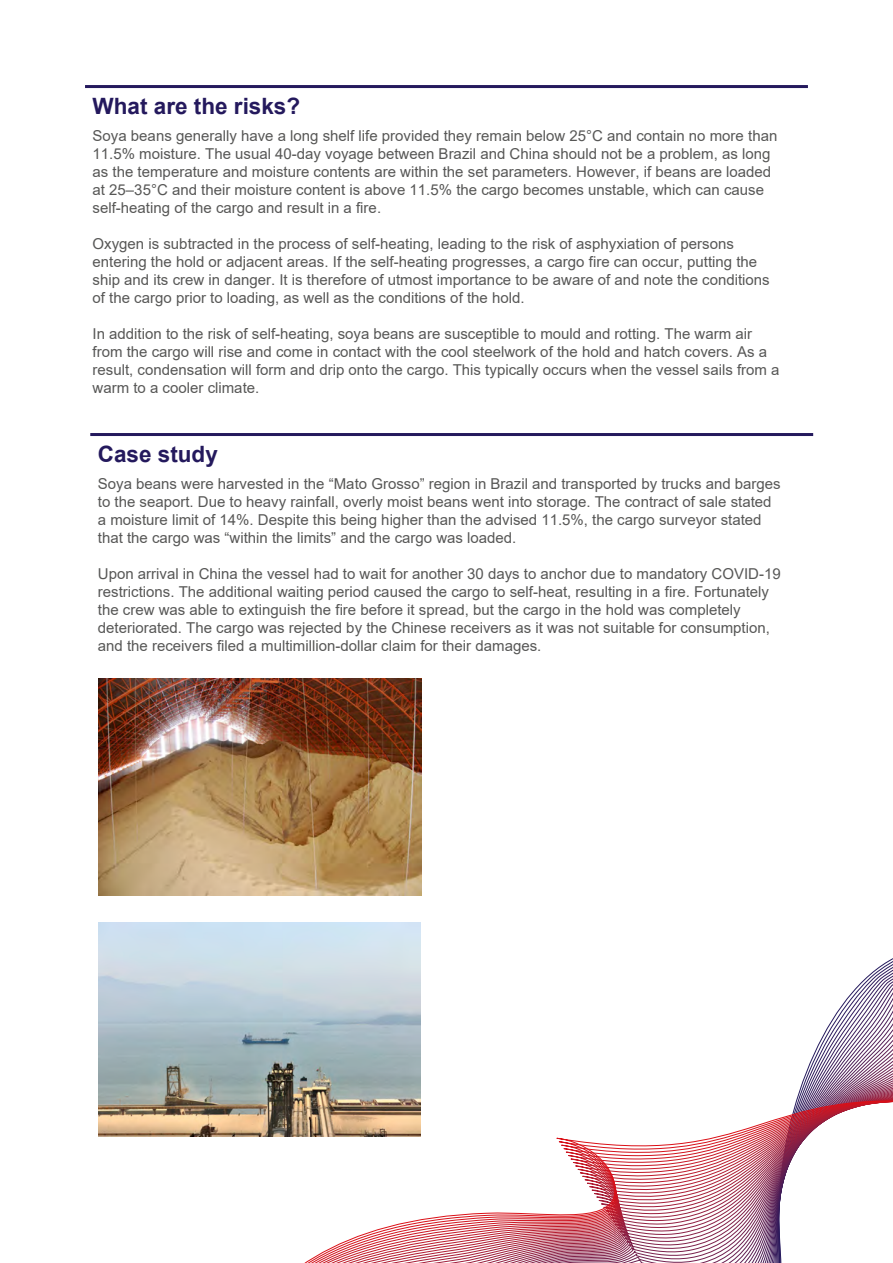
<style>
.page{position:relative;width:893px;height:1263px;background:#fff}
.page>*{position:absolute;margin:0;border:0;box-sizing:border-box;transform-origin:0 0}
.t1{font:700 22.5px "Arial";color:#24195d}
.t2{font:15px/18px "Arial";color:#575756}
.t3{font:15px/18px "Arial";color:#575756}
.s1{font-style:inherit}
</style>
<div class="page">
<svg style="left:304px;top:922px;width:589px;height:341px"></svg>
<hr style="left:85px;top:85px;width:723px;height:3px;background:#24195d">
<hr style="left:90px;top:433px;width:723px;height:3px;background:#24195d">
<img style="left:98px;top:678px;width:324px;height:217px">
<img style="left:98px;top:922px;width:322px;height:215px">
<h1 class="t1" style="left:93px;top:90px;width:209px">What are the risks?</h1>
<p class="t2" style="left:93px;top:127px;width:686px">Soya beans generally have a long shelf life provided they remain below 25°C and contain no more than 11.5% moisture. The usual 40-day voyage between Brazil and China should not be a problem, as long as the temperature and moisture contents are within the set parameters. However, if beans are loaded at 25–35°C and their moisture content is above 11.5% the cargo becomes unstable, which can cause self-heating of the cargo <span class="s1">and result in a fire</span>.</p>
<p class="t2" style="left:93px;top:235px;width:679px"><span class="s1">Oxygen is subtracted in the process of self-heating</span>, <span class="s1">leading to the risk of</span> asph<span class="s1">y</span>xiation of persons entering the hold or adjacent areas. <span class="s1">I</span>f the self-heating progresses, a cargo fire can occur, putting the ship and its crew in danger. It is therefore of utmost importance to be aware <span class="s1">of</span> and note the conditions of the cargo pr<span class="s1">ior to</span> loading, as well as the conditions of the hold.</p>
<p class="t2" style="left:93px;top:325px;width:688px">In addition to the risk of self-heating, soya beans are susceptible to mould and rotting. The warm air from the cargo will rise and come in contact with the cool steelwork of the hold and hatch covers. As a result, condensation will form and drip onto the cargo. This typically occurs when the vessel sails from a warm to a cooler climate.</p>
<h1 class="t1" style="left:98px;top:438px;width:122px">Case study</h1>
<p class="t3" style="left:98px;top:475px;width:684px">Soya beans were harvested in the “Mato Grosso” region in Brazil and transported by trucks and barges to the seaport. Due to heavy rainfall, overly moist beans went into storage. The contract of sale stated a moisture limit of 14%. Despite this being higher than the advised 11.5%, the cargo surveyor stated that the cargo was “within the limits” and the cargo was loaded.</p>
<p class="t3" style="left:98px;top:565px;width:684px">Upon arrival in China the vessel had to wait for another 30 days to anchor due to mandatory COVID-19 restrictions. The additional waiting period caused the cargo to self-heat, resulting in a fire. Fortunately the crew was able to extinguish the fire before it spread, but the cargo in the hold was completely deteriorated. The cargo was rejected by the Chinese receivers as it was not suitable for consumption, and the receivers filed a multimillion-dollar claim for their damages.</p>
</div>
